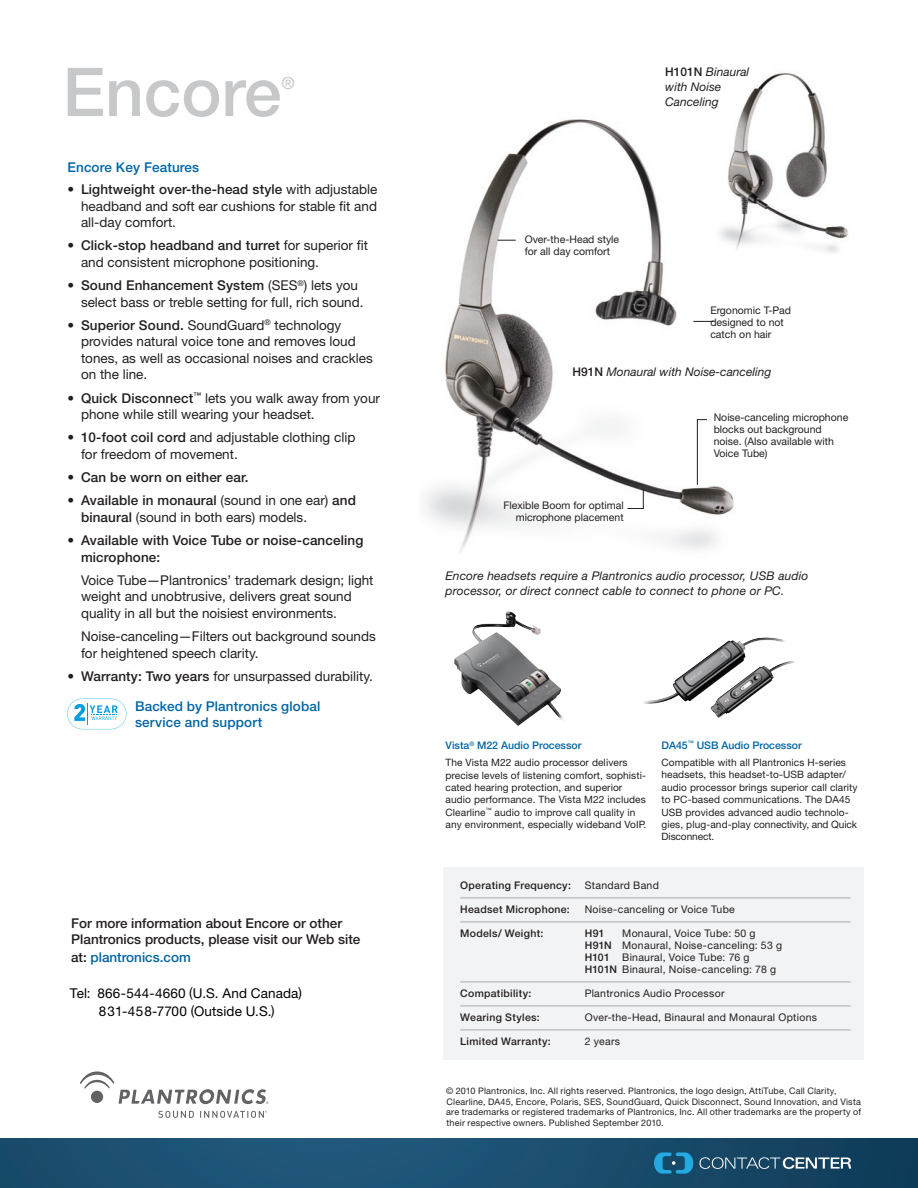
<style>
.page{position:relative;width:918px;height:1188px;background:#fff}
.page>*{position:absolute;margin:0;border:0;box-sizing:border-box;transform-origin:0 0}
.A__Product_Title{font:500 67.5px "Helvetica Neue LT Std";color:#c7c8ca}
.A__Product_Title-2{font:500 16.65px "Helvetica Neue LT Std";color:#c7c8ca}
.C__Bullet_Points{font:13.5px/16.5px "Helvetica Neue LT Std";color:#231f20}
.C__Bullet_Points-2{font:500 13.5px/16.5px "Helvetica Neue LT Std";color:#231f20}
.E__legal{font:500 13.5px/16.5px "Helvetica Neue LT Std";letter-spacing:.01em;color:#0065a4}
.t1{font:13.5px/18px "Helvetica Neue LT Std";letter-spacing:.01em;color:#000;text-align:center}
.D__Callouts_Flush_le{font:italic 12px/15px "Helvetica Neue LT Std";letter-spacing:.01em;color:#231f20}
.F__Chart_text{font:10.5px "Helvetica Neue LT Std";letter-spacing:.03em;color:#231f20}
.D__Callouts_Flush_le-2{font:10.5px/12px "Helvetica Neue LT Std";color:#231f20}
.F__Chart_text-2{font:500 10.5px "Helvetica Neue LT Std";letter-spacing:.03em;color:#231f20}
.t2{font:500 10.5px "Helvetica Neue LT Std";color:#0065a4}
.E__Callouts__flush_r{font:10.5px/12px "Helvetica Neue LT Std";color:#231f20;text-align:right}
.t3{font:10.2px/12.3px "Helvetica Neue LT Std";letter-spacing:.01em;color:#231f20}
.E__legal-2{font:9px/10.5px "Helvetica Neue LT Std";letter-spacing:.02em;color:#231f20}
.s1{font-weight:500}
.s2{color:#231f20}
.s3{font-weight:500;font-style:normal}
</style>
<div class="page">
<img style="left:0;top:1138px;width:918px;height:50px">
<svg style="left:654px;top:1152px;width:39px;height:22px"></svg>
<svg style="left:700px;top:1157px;width:151px;height:12px"></svg>
<svg style="left:80px;top:1071px;width:189px;height:47px"></svg>
<div style="left:443px;top:867px;width:420px;height:193px;background:#f2f3f4"></div>
<img style="left:424px;top:119px;width:310px;height:433px">
<img style="left:643px;top:638px;width:152px;height:66px">
<img style="left:454px;top:612px;width:110px;height:114px">
<img style="left:700px;top:73px;width:148px;height:200px">
<svg style="left:693px;top:321px;width:21px;height:1px"></svg>
<svg style="left:697px;top:419px;width:10px;height:66px"></svg>
<hr style="left:460px;top:898px;width:391px;height:1px;background:#a8a9ad">
<hr style="left:460px;top:922px;width:391px;height:1px;background:#a8a9ad">
<hr style="left:460px;top:982px;width:391px;height:1px;background:#a8a9ad">
<hr style="left:460px;top:1006px;width:391px;height:1px;background:#a8a9ad">
<hr style="left:460px;top:1030px;width:391px;height:1px;background:#a8a9ad">
<svg style="left:627px;top:488px;width:17px;height:21px"></svg>
<svg style="left:498px;top:240px;width:18px;height:1px"></svg>
<svg style="left:67px;top:699px;width:59px;height:30px"></svg>
<p class="A__Product_Title" style="left:63px;top:52px;width:220px">Encore</p>
<p class="A__Product_Title-2" style="left:282px;top:73px;width:15px">®</p>
<p class="E__legal" style="left:68px;top:158px;width:133px">Encore Key Features</p>
<p class="C__Bullet_Points" style="left:81px;top:181px;width:298px;text-align:justify;text-indent:-14px"><span class="s1">• Lightweight over-the-head style</span> with adjustable headband and soft ear cushions for stable fit and all-day comfort.</p>
<p class="C__Bullet_Points" style="left:81px;top:237px;width:289px;text-indent:-14px"><span class="s1">• Click-stop headband and turret</span> for superior fit and consistent microphone positioning.</p>
<p class="C__Bullet_Points" style="left:81px;top:277px;width:284px;text-indent:-14px"><span class="s1">• Sound Enhancement System</span> (SES<sup>®</sup>) lets you select bass or treble setting for full, rich sound.</p>
<p class="C__Bullet_Points" style="left:81px;top:317px;width:293px;text-indent:-14px"><span class="s1">• Superior Sound.</span> SoundGuard<sup>®</sup> technology provides natural voice tone and removes loud tones, as well as occasional noises and crackles on the line.</p>
<p class="C__Bullet_Points" style="left:81px;top:389px;width:301px;text-indent:-14px"><span class="s1">• Quick Disconnect</span><sup>™</sup> lets you walk away from your phone while still wearing your headset.</p>
<p class="C__Bullet_Points" style="left:81px;top:429px;width:276px;text-indent:-14px"><span class="s1">• 10-foot coil cord</span> and adjustable clothing clip for freedom of movement.</p>
<p class="C__Bullet_Points-2" style="left:68px;top:469px;width:182px">• Can be worn on either ear.</p>
<p class="C__Bullet_Points" style="left:81px;top:492px;width:276px;text-indent:-14px"><span class="s1">• Available in monaural</span> (sound in one ear) <span class="s1">and binaural</span> (sound in both ears) models.</p>
<p class="C__Bullet_Points-2" style="left:81px;top:532px;width:284px;text-indent:-14px">• Available with Voice Tube or noise-canceling microphone:</p>
<p class="C__Bullet_Points" style="left:81px;top:572px;width:294px">Voice Tube—Plantronics’ trademark design; light weight and unobtrusive, delivers great sound quality in all but the noisiest environments.</p>
<p class="C__Bullet_Points" style="left:81px;top:628px;width:296px">Noise-canceling—Filters out background sounds for heightened speech clarity.</p>
<p class="C__Bullet_Points" style="left:68px;top:668px;width:307px"><span class="s1">• Warranty: Two years</span> for unsurpassed durability.</p>
<p class="E__legal" style="left:135px;top:698px;width:187px">Backed by Plantronics global service and support</p>
<p class="C__Bullet_Points-2" style="left:71px;top:914px;width:291px">For more information about Encore or other<br>Plantronics products, please visit our Web site</p>
<p class="E__legal" style="left:71px;top:949px;width:121px"><span class="s2">at:</span> plantronics.com</p>
<p class="t1" style="left:70px;top:984px;width:234px">Tel: 866-544-4660 (U.S. And Canada)<br>831-458-7700 (Outside U.S.)</p>
<p class="D__Callouts_Flush_le" style="left:665px;top:64px;width:86px"><span class="s3">H101N</span> Binaural with Noise<br>Canceling</p>
<p class="D__Callouts_Flush_le-2" style="left:525px;top:233px;width:96px">Over-the-Head style for all day comfort</p>
<p class="D__Callouts_Flush_le-2" style="left:710px;top:304px;width:82px">Ergonomic T-Pad designed to not catch on hair</p>
<p class="D__Callouts_Flush_le" style="left:572px;top:364px;width:200px"><span class="s3">H91N</span> Monaural with Noise-canceling</p>
<p class="E__Callouts__flush_r" style="left:503px;top:500px;width:122px">Flexible Boom for optimal microphone placement</p>
<p class="D__Callouts_Flush_le-2" style="left:714px;top:411px;width:136px">Noise-canceling microphone blocks out background noise. (Also available with<br>Voice Tube)</p>
<p class="D__Callouts_Flush_le" style="left:446px;top:568px;width:364px">Encore headsets require a Plantronics audio processor, USB audio processor, or direct connect cable to connect to phone or PC.</p>
<p class="t2" style="left:446px;top:739px;width:137px">Vista<sup>®</sup> M22 Audio Processor</p>
<p class="t3" style="left:446px;top:756px;width:202px">The Vista M22 audio processor delivers precise levels of listening comfort, sophisti&shy;cated hearing protection, and superior audio performance. The Vista M22 includes Clearline<sup>™</sup> audio to improve call quality in any environment, especially wideband VoIP.</p>
<p class="t2" style="left:662px;top:739px;width:142px">DA45<sup>™</sup> USB Audio Processor</p>
<p class="t3" style="left:662px;top:756px;width:198px">Compatible with all Plantronics H-series headsets, this headset-to-USB adapter/ audio processor brings superior call clarity to PC-based communications. The DA45<br>USB provides advanced audio technolo&shy;gies, plug-and-play connectivity, and Quick Disconnect.</p>
<p class="F__Chart_text-2" style="left:460px;top:879px;width:112px">Operating Frequency:</p>
<p class="F__Chart_text" style="left:585px;top:879px;width:76px">Standard Band</p>
<p class="F__Chart_text-2" style="left:460px;top:903px;width:111px">Headset Microphone:</p>
<p class="F__Chart_text" style="left:585px;top:903px;width:152px">Noise-canceling or Voice Tube</p>
<p class="F__Chart_text-2" style="left:460px;top:927px;width:85px">Models/ Weight:</p>
<p class="F__Chart_text-2" style="left:585px;top:927px;width:21px">H91</p>
<p class="F__Chart_text" style="left:622px;top:927px;width:135px">Monaural, Voice Tube: 50 g</p>
<p class="F__Chart_text" style="left:585px;top:939px;width:199px"><span class="s1">H91N</span> Monaural, Noise-canceling: 53 g</p>
<p class="F__Chart_text" style="left:585px;top:951px;width:166px"><span class="s1">H101</span> Binaural, Voice Tube: 76 g</p>
<p class="F__Chart_text" style="left:585px;top:963px;width:193px"><span class="s1">H101N</span> Binaural, Noise-canceling: 78 g</p>
<p class="F__Chart_text-2" style="left:460px;top:987px;width:73px">Compatibility:</p>
<p class="F__Chart_text" style="left:585px;top:987px;width:141px">Plantronics Audio Processor</p>
<p class="F__Chart_text-2" style="left:460px;top:1011px;width:81px">Wearing Styles:</p>
<p class="F__Chart_text" style="left:585px;top:1011px;width:234px">Over-the-Head, Binaural and Monaural Options</p>
<p class="F__Chart_text-2" style="left:460px;top:1035px;width:92px">Limited Warranty:</p>
<p class="F__Chart_text" style="left:585px;top:1035px;width:37px">2 years</p>
<p class="E__legal-2" style="left:446px;top:1086px;width:417px">© 2010 Plantronics, Inc. All rights reserved. Plantronics, the logo design, AttiTube, Call Clarity, Clearline, DA45, Encore, Polaris, SES, SoundGuard, Quick Disconnect, Sound Innovation, and Vista are trademarks or registered trademarks of Plantronics, Inc. All other trademarks are the property of their respective owners. Published September 2010.</p>
</div>
